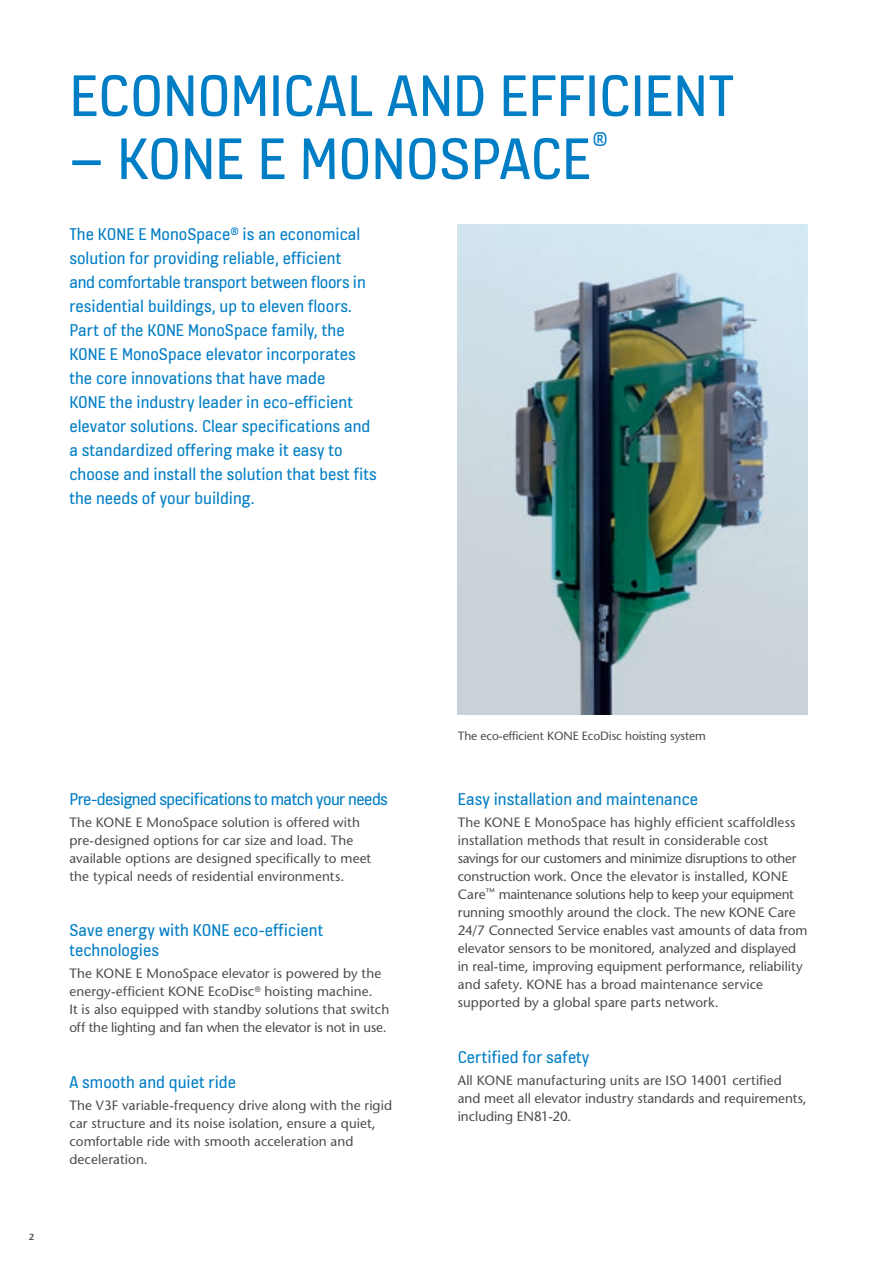
<style>
.page{position:relative;width:893px;height:1263px;background:#fff}
.page>*{position:absolute;margin:0;border:0;box-sizing:border-box;transform-origin:0 0}
.t1{font:63px "KONE Information v 13";letter-spacing:-.005em;color:#007ec5}
.t2{font:21px "KONE Information v 13";color:#007ec5}
.t3{font:18px/24px "KONE Information v 13";color:#007ec5}
.t4{font:18px "KONE Information v 13";letter-spacing:-.03em;color:#007ec5}
.t5{font:13.5px/18px "Stone Sans";letter-spacing:.005em;color:#4b4c4d}
.t6{font:500 12px "Stone Sans Std";letter-spacing:-.01em;color:#4b4c4d}
.t7{font:600 9px "Stone Sans";color:#4b4c4d}
</style>
<div class="page">
<img style="left:458px;top:224px;width:350px;height:490px">
<h1 class="t1" style="left:69px;top:54px;width:666px">ECONOMICAL AND EFFICIENT</h1>
<h1 class="t1" style="left:69px;top:117px;width:523px">– KONE E MONOSPACE</h1>
<h2 class="t2" style="left:593px;top:125px;width:17px">®</h2>
<p class="t3" style="left:69px;top:221px;width:309px">The KONE E MonoSpace<sup>®</sup> is an economical solution for providing reliable, efficient<br>and comfortable transport between floors in residential buildings, up to eleven floors.<br>Part of the KONE MonoSpace family, the KONE E MonoSpace elevator incorporates the core innovations that have made<br>KONE the industry leader in eco-efficient elevator solutions. Clear specifications and a standardized offering make it easy to choose and install the solution that best fits the needs of your building.</p>
<p class="t7" style="left:29px;top:1231px;width:7px">2</p>
<h3 class="t4" style="left:69px;top:787px;width:320px">Pre-designed specifications to match your needs</h3>
<p class="t5" style="left:69px;top:813px;width:303px">The KONE E MonoSpace solution is offered with pre-designed options for car size and load. The available options are designed specifically to meet the typical needs of residential environments.</p>
<h3 class="t3" style="left:69px;top:920px;width:256px;line-height:19.5px">Save energy with KONE eco-efficient technologies</h3>
<p class="t5" style="left:69px;top:964px;width:321px">The KONE E MonoSpace elevator is powered by the energy-efficient KONE EcoDisc<sup>®</sup> hoisting machine.<br>It is also equipped with standby solutions that switch off the lighting and fan when the elevator is not in use.</p>
<h3 class="t3" style="left:69px;top:1069px;width:168px">A smooth and quiet ride</h3>
<p class="t5" style="left:69px;top:1096px;width:324px">The V3F variable-frequency drive along with the rigid car structure and its noise isolation, ensure a quiet, comfortable ride with smooth acceleration and deceleration.</p>
<p class="t6" style="left:458px;top:729px;width:249px">The eco-efficient KONE EcoDisc hoisting system</p>
<h3 class="t3" style="left:458px;top:786px;width:242px">Easy installation and maintenance</h3>
<p class="t5" style="left:458px;top:813px;width:351px">The KONE E MonoSpace has highly efficient scaffoldless installation methods that result in considerable cost savings for our customers and minimize disruptions to other construction work. Once the elevator is installed, KONE Care<sup>™</sup> maintenance solutions help to keep your equipment running smoothly around the clock. The new KONE Care 24/7 Connected Service enables vast amounts of data from elevator sensors to be monitored, analyzed and displayed in real-time, improving equipment performance, reliability and safety. KONE has a broad maintenance service supported by a global spare parts network.</p>
<h3 class="t3" style="left:458px;top:1044px;width:133px">Certified for safety</h3>
<p class="t5" style="left:458px;top:1071px;width:350px">All KONE manufacturing units are ISO 14001 certified and meet all elevator industry standards and requirements, including EN81-20.</p>
</div>
